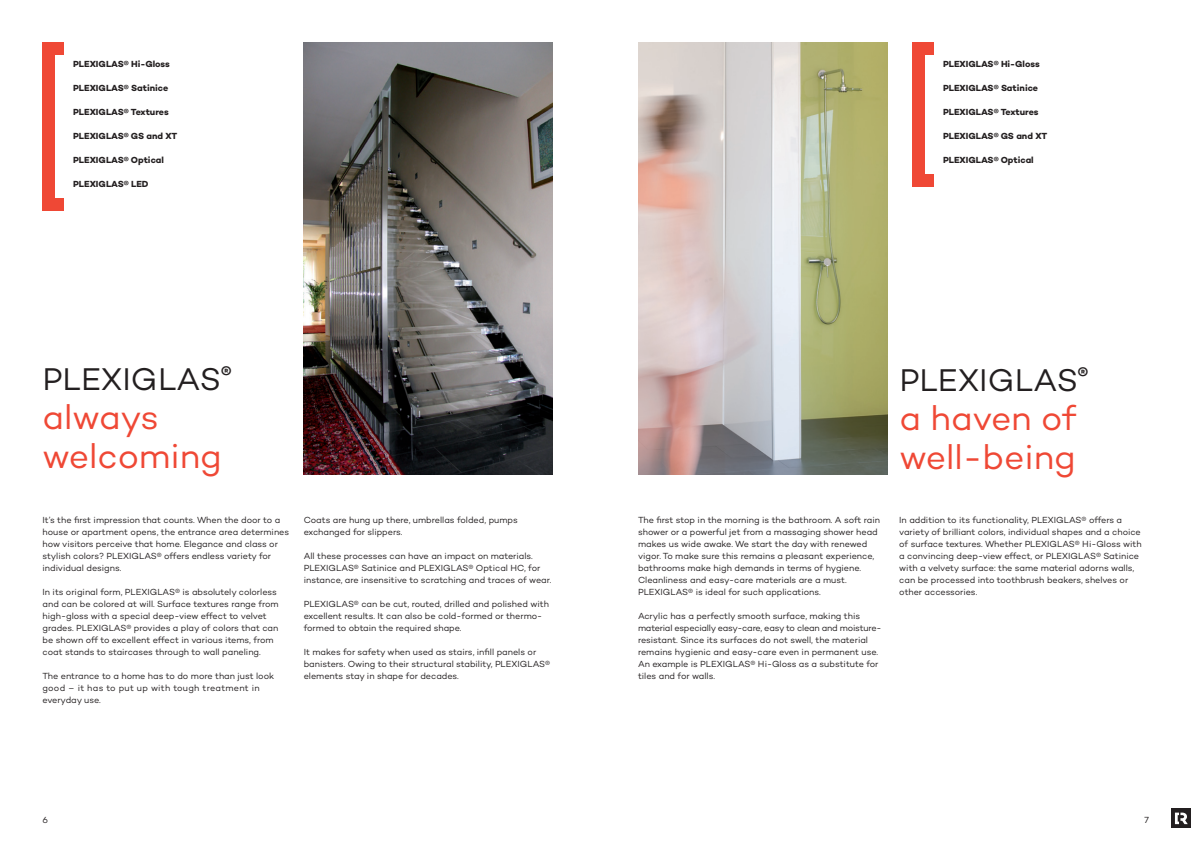
<style>
.page{position:relative;width:1191px;height:842px;background:#fff}
.page>*{position:absolute;margin:0;border:0;box-sizing:border-box;transform-origin:0 0}
.t1{font:35.1px/39px "Campton";letter-spacing:-.005em;color:#ef4835}
.t2{font:32px "Campton";color:#231f20}
.t3{font:9px/12px "Campton";letter-spacing:-.005em;color:#231f20}
.t4{font:700 9px "Campton";color:#231f20}
</style>
<div class="page">
<div style="left:1171px;top:808px;width:20px;height:20px;background:#231f20"></div>
<svg style="left:1175px;top:813px;width:12px;height:11px"></svg>
<img style="left:304px;top:43px;width:249px;height:432px">
<div style="left:43px;top:43px;width:12px;height:168px;background:#ef4835"></div>
<div style="left:55px;top:43px;width:9px;height:12px;background:#ef4835"></div>
<div style="left:55px;top:199px;width:9px;height:12px;background:#ef4835"></div>
<img style="left:638px;top:43px;width:249px;height:432px">
<div style="left:912px;top:43px;width:12px;height:144px;background:#ef4835"></div>
<div style="left:924px;top:43px;width:10px;height:12px;background:#ef4835"></div>
<div style="left:924px;top:175px;width:10px;height:12px;background:#ef4835"></div>
<p class="t4" style="left:73px;top:58px;width:98px">PLEXIGLAS® Hi-Gloss</p>
<p class="t4" style="left:73px;top:82px;width:96px">PLEXIGLAS® Satinice</p>
<p class="t4" style="left:73px;top:106px;width:97px">PLEXIGLAS® Textures</p>
<p class="t4" style="left:73px;top:130px;width:106px">PLEXIGLAS® GS and XT</p>
<p class="t4" style="left:73px;top:154px;width:92px">PLEXIGLAS® Optical</p>
<p class="t4" style="left:73px;top:178px;width:77px">PLEXIGLAS® LED</p>
<h2 class="t2" style="left:43px;top:359px;width:190px">PLEXIGLAS<sup>®</sup></h2>
<h1 class="t1" style="left:43px;top:397px;width:181px">always welcoming</h1>
<p class="t3" style="left:43px;top:513px;width:248px">It’s the first impression that counts. When the door to a house or apartment opens, the entrance area determines how visitors perceive that home. Elegance and class or stylish colors? PLEXIGLAS® offers endless variety for individual designs.</p>
<p class="t3" style="left:43px;top:585px;width:238px">In its original form, PLEXIGLAS® is absolutely colorless and can be colored at will. Surface textures range from high-gloss with a special deep-view effect to velvet grades. PLEXIGLAS® provides a play of colors that can be shown off to excellent effect in various items, from coat stands to staircases through to wall paneling.</p>
<p class="t3" style="left:43px;top:669px;width:233px">The entrance to a home has to do more than just look good – it has to put up with tough treatment in everyday use.</p>
<p class="t3" style="left:304px;top:513px;width:215px">Coats are hung up there, umbrellas folded, pumps exchanged for slippers.</p>
<p class="t3" style="left:304px;top:549px;width:249px">All these processes can have an impact on materials.<br>PLEXIGLAS® Satinice and PLEXIGLAS® Optical HC, for instance, are insensitive to scratching and traces of wear.</p>
<p class="t3" style="left:304px;top:597px;width:247px">PLEXIGLAS® can be cut, routed, drilled and polished with excellent results. It can also be cold-formed or thermo&shy;formed to obtain the required shape.</p>
<p class="t3" style="left:304px;top:645px;width:248px">It makes for safety when used as stairs, infill panels or banisters. Owing to their structural stability, PLEXIGLAS® elements stay in shape for decades.</p>
<p class="t4" style="left:943px;top:58px;width:98px">PLEXIGLAS® Hi-Gloss</p>
<p class="t4" style="left:943px;top:82px;width:96px">PLEXIGLAS® Satinice</p>
<p class="t4" style="left:943px;top:106px;width:97px">PLEXIGLAS® Textures</p>
<p class="t4" style="left:943px;top:130px;width:106px">PLEXIGLAS® GS and XT</p>
<p class="t4" style="left:943px;top:154px;width:92px">PLEXIGLAS® Optical</p>
<p class="t3" style="left:638px;top:513px;width:243px">The first stop in the morning is the bathroom. A soft rain shower or a powerful jet from a massaging shower head makes us wide awake. We start the day with renewed vigor. To make sure this remains a pleasant experience, bathrooms make high demands in terms of hygiene.<br>Cleanliness and easy-care materials are a must.<br>PLEXIGLAS® is ideal for such applications.</p>
<p class="t3" style="left:638px;top:609px;width:245px">Acrylic has a perfectly smooth surface, making this material especially easy-care, easy to clean and moisture&shy;resistant. Since its surfaces do not swell, the material remains hygienic and easy-care even in permanent use.<br>An example is PLEXIGLAS® Hi-Gloss as a substitute for tiles and for walls.</p>
<h2 class="t2" style="left:899px;top:360px;width:190px">PLEXIGLAS<sup>®</sup></h2>
<h1 class="t1" style="left:899px;top:397px;width:178px">a haven of well-being</h1>
<p class="t3" style="left:899px;top:513px;width:244px">In addition to its functionality, PLEXIGLAS® offers a variety of brilliant colors, individual shapes and a choice of surface textures. Whether PLEXIGLAS® Hi-Gloss with a convincing deep-view effect, or PLEXIGLAS® Satinice with a velvety surface: the same material adorns walls, can be processed into toothbrush beakers, shelves or other accessories.</p>
<p class="t3" style="left:43px;top:813px;width:7px">6</p>
<p class="t3" style="left:1144px;top:813px;width:6px">7</p>
</div>
